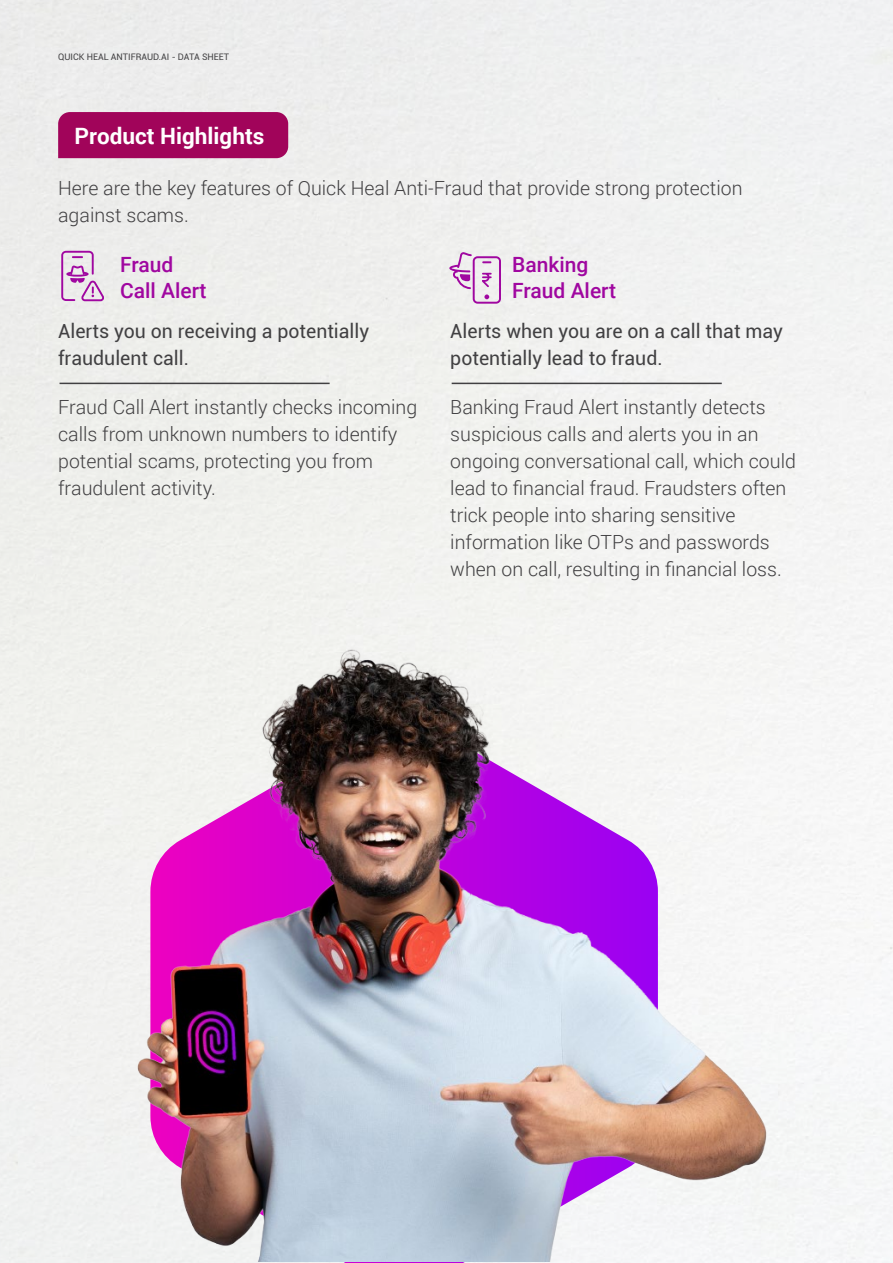
<style>
.page{position:relative;width:893px;height:1263px;background:#fff}
.page>*{position:absolute;margin:0;border:0;box-sizing:border-box;transform-origin:0 0}
.t1{font:700 22.5px "Roboto";color:#fff}
.t2{font:500 21px/25.2px "Roboto";color:#a007a0}
.t3{font:300 19.5px/27px "Roboto";color:#414042}
.t4{font:19.5px/27px "Roboto";color:#414042}
.t5{font:9px "Roboto";color:#414042}
</style>
<div class="page">
<div style="left:58px;top:112px;width:230px;height:46px;background:#a1045a"></div>
<hr style="left:60px;top:383px;width:270px;height:1px;background:#414042">
<svg style="left:61px;top:251px;width:43px;height:50px;background:#d9b5d8"></svg>
<hr style="left:452px;top:383px;width:270px;height:1px;background:#414042">
<img style="left:113px;top:624px;width:667px;height:637px">
<svg style="left:449px;top:252px;width:52px;height:52px"></svg>
<p class="t5" style="left:58px;top:51px;width:173px">QUICK HEAL ANTIFRAUD.AI - DATA SHEET</p>
<p class="t1" style="left:75px;top:120px;width:191px">Product Highlights</p>
<p class="t3" style="left:58px;top:174px;width:686px">Here are the key features of Quick Heal Anti-Fraud that provide strong protection against scams.</p>
<p class="t2" style="left:120px;top:252px;width:88px">Fraud<br>Call Alert</p>
<p class="t4" style="left:58px;top:317px;width:313px">Alerts you on receiving a potentially fraudulent call.</p>
<p class="t3" style="left:58px;top:393px;width:361px">Fraud Call Alert instantly checks incoming calls from unknown numbers to identify potential scams, protecting you from fraudulent activity.</p>
<p class="t2" style="left:512px;top:252px;width:105px">Banking<br>Fraud Alert</p>
<p class="t4" style="left:450px;top:317px;width:334px">Alerts when you are on a call that may potentially lead to fraud.</p>
<p class="t3" style="left:450px;top:393px;width:347px">Banking Fraud Alert instantly detects suspicious calls and alerts you in an ongoing conversational call, which could lead to financial fraud. Fraudsters often trick people into sharing sensitive information like OTPs and passwords when on call, resulting in financial loss.</p>
</div>
